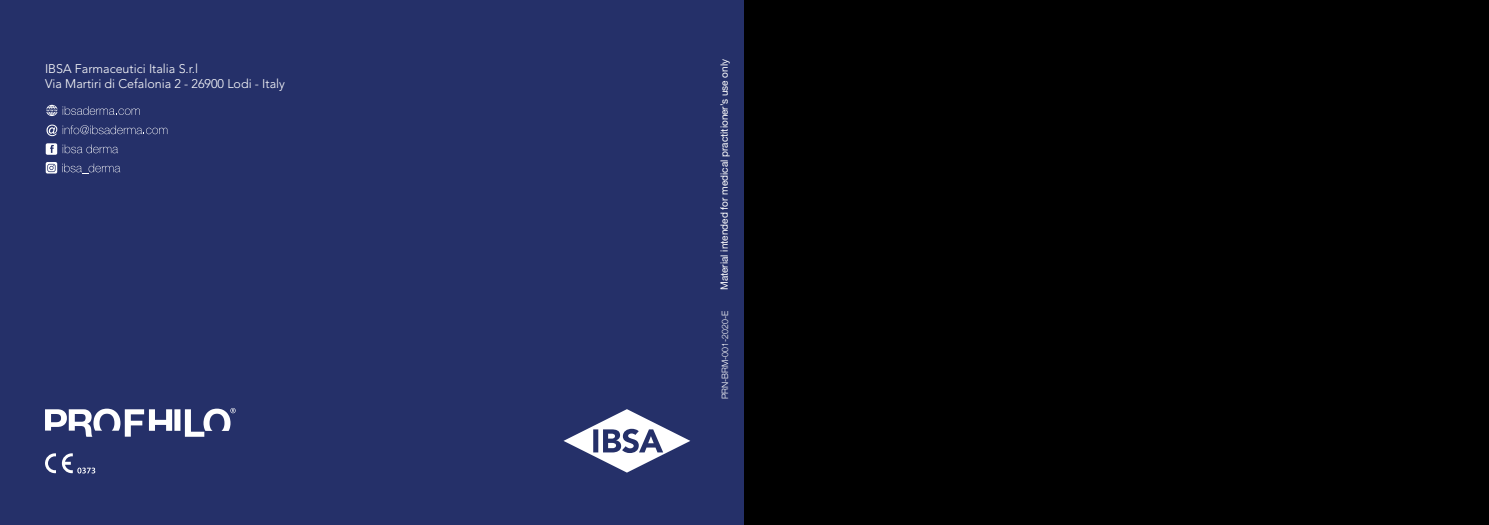
<style>
.page{position:relative;width:1489px;height:525px;background:#fff}
.page>*{position:absolute;margin:0;border:0;box-sizing:border-box;transform-origin:0 0}
.t1{font:300 12.5px/15px "Avenir";color:#fff}
.t2{font:10px "Helvetica Neue";color:#fff}
.t3{font:300 8.75px "Helvetica Neue";color:#fff}
</style>
<div class="page">
<div style="left:0;top:0;width:762px;height:524px;background:#253069"></div>
<svg style="left:563px;top:409px;width:127px;height:63px"></svg>
<svg style="left:63px;top:106px;width:77px;height:9px"></svg>
<svg style="left:46px;top:105px;width:11px;height:11px"></svg>
<svg style="left:63px;top:125px;width:104px;height:9px"></svg>
<svg style="left:46px;top:124px;width:11px;height:12px"></svg>
<svg style="left:63px;top:144px;width:55px;height:9px"></svg>
<svg style="left:46px;top:143px;width:11px;height:12px"></svg>
<svg style="left:46px;top:162px;width:74px;height:12px"></svg>
<div style="left:744px;top:0;width:744px;height:524px;background:#000"></div>
<svg style="left:45px;top:453px;width:11px;height:20px"></svg>
<svg style="left:62px;top:453px;width:33px;height:20px"></svg>
<div style="left:174px;top:409px;width:6px;height:21px;background:#fff"></div>
<svg style="left:45px;top:408px;width:127px;height:28px"></svg>
<svg style="left:185px;top:408px;width:50px;height:28px"></svg>
<p class="t1" style="left:45px;top:61px;width:241px">IBSA Farmaceutici Italia S.r.l<br>Via Martiri di Cefalonia 2 - 26900 Lodi - Italy</p>
<p class="t2" style="left:717px;top:290px;width:232px;rotate:-90deg">Material intended for medical practitioner’s use only</p>
<p class="t3" style="left:718px;top:399px;width:90px;rotate:-90deg">PRN-BRM-001-2020-E</p>
</div>
